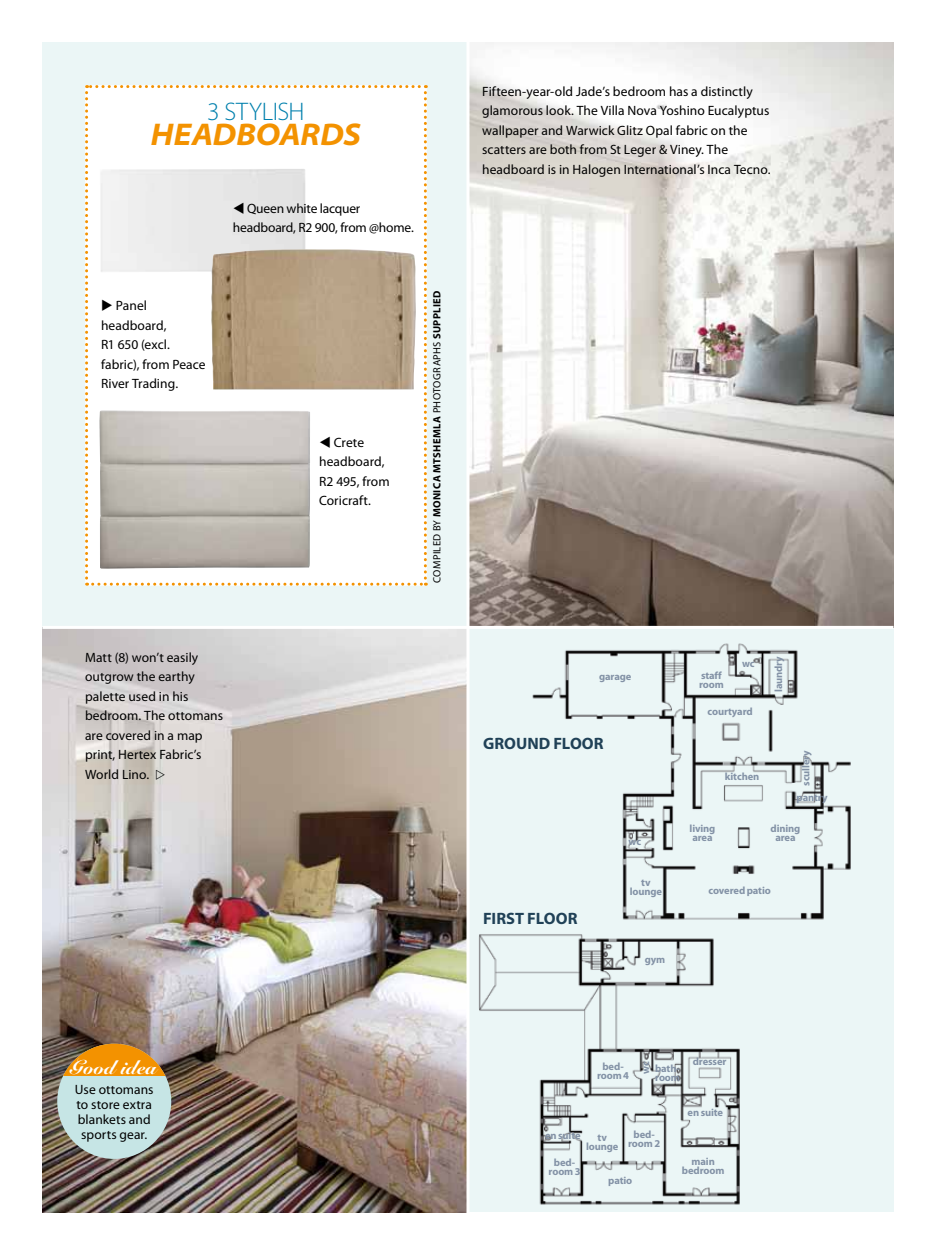
<style>
.page{position:relative;width:936px;height:1255px;background:#fff}
.page>*{position:absolute;margin:0;border:0;box-sizing:border-box;transform-origin:0 0}
.t1{font:italic 700 semi-expanded 31.5px "Myriad Pro";letter-spacing:-.005em;color:#f39200}
.t2{font:300 25.5px "Myriad Pro";letter-spacing:-.01em;color:#0080ad}
.t3{font:19.5px "Snell Roundhand LT Std Blk Scr";color:#fff}
.t4{font:700 16.5px "Myriad Pro";color:#204157}
.t5{font:13.5px/19.5px "Myriad Pro";letter-spacing:.005em;color:#000}
.t6{font:13.5px/19.5px "Myriad Pro";letter-spacing:-.015em;color:#000}
.t7{font:700 10.5px/9px "Myriad Pro";letter-spacing:-.01em;color:#8392a6;text-align:center}
.t8{font:700 10.5px "Myriad Pro";letter-spacing:.04em;color:#000}
.s1{font-weight:400}
</style>
<div class="page">
<div style="left:468px;top:627px;width:425px;height:585px;background:#ebf6f6"></div>
<img style="left:478px;top:934px;width:262px;height:271px">
<img style="left:532px;top:643px;width:319px;height:277px">
<div style="left:43px;top:43px;width:425px;height:584px;background:#ebf6f6"></div>
<div style="left:85px;top:85px;width:342px;height:500px;background:#fff"></div>
<img style="left:100px;top:169px;width:205px;height:103px">
<img style="left:469px;top:43px;width:424px;height:583px">
<img style="left:43px;top:629px;width:423px;height:583px">
<hr style="left:43px;top:626px;width:850px;height:3px;background:#fff">
<hr style="left:466px;top:34px;width:3px;height:1181px;background:#fff">
<div style="left:57px;top:1043px;width:114px;height:115px;background:#c6e5e5;border-radius:50%"></div>
<svg style="left:57px;top:1043px;width:114px;height:32px;fill:#f39200"></svg>
<img style="left:99px;top:410px;width:211px;height:158px">
<img style="left:211px;top:249px;width:205px;height:140px">
<svg style="left:156px;top:769px;width:9px;height:10px"></svg>
<h2 class="t2" style="left:207px;top:97px;width:99px">3 STYLISH</h2>
<h1 class="t1" style="left:151px;top:117px;width:211px">HEADBOARDS</h1>
<p class="t6" style="left:233px;top:199px;width:182px">▼ Queen white lacquer headboard, R2 900, from @home.</p>
<p class="t5" style="left:101px;top:296px;width:106px">◆ Panel headboard,<br>R1 650 (excl. fabric), from Peace<br>River Trading.</p>
<p class="t5" style="left:319px;top:433px;width:72px">▼ Crete headboard,<br>R2 495, from<br>Coricraft.</p>
<p class="t8" style="left:431px;top:582px;width:294px;rotate:-90deg"><span class="s1">COMPILED BY</span> MONICA MTSHEMLA <span class="s1">PHOTOGRAPHS</span> SUPPLIED</p>
<p class="t5" style="left:85px;top:647px;width:139px">Matt (8) won’t easily outgrow the earthy palette used in his bedroom. The ottomans are covered in a map print, Hertex Fabric’s<br>World Lino.</p>
<h3 class="t3" style="left:69px;top:1055px;width:88px">Good idea</h3>
<p class="t5" style="left:75px;top:1082px;width:80px;line-height:15px;text-align:center">Use ottomans to store extra blankets and sports gear.</p>
<p class="t5" style="left:482px;top:82px;width:290px">Fifteen-year-old Jade’s bedroom has a distinctly glamorous look. The Villa Nova Yoshino Eucalyptus wallpaper and Warwick Glitz Opal fabric on the scatters are both from St Leger &amp; Viney. The headboard is in Halogen International’s Inca Tecno.</p>
<p class="t7" style="left:599px;top:672px;width:34px">garage</p>
<p class="t4" style="left:483px;top:734px;width:24px">ground</p>
<p class="t4" style="left:553px;top:734px;width:11px">floor</p>
<p class="t4" style="left:483px;top:909px;width:9px">first</p>
<p class="t4" style="left:527px;top:909px;width:11px">floor</p>
<p class="t7" style="left:628px;top:836px;width:14px">wc</p>
<p class="t7" style="left:629px;top:878px;width:34px">tv lounge</p>
<p class="t7" style="left:644px;top:954px;width:22px">gym</p>
<p class="t7" style="left:699px;top:671px;width:26px;text-align:left">staff room</p>
<p class="t7" style="left:742px;top:659px;width:14px">wc</p>
<p class="t7" style="left:774px;top:692px;width:37px;rotate:-90deg">laundry</p>
<p class="t7" style="left:707px;top:707px;width:47px">courtyard</p>
<p class="t7" style="left:724px;top:772px;width:36px">kitchen</p>
<p class="t7" style="left:689px;top:824px;width:27px;text-align:left">living area</p>
<p class="t7" style="left:801px;top:785px;width:37px;rotate:-90deg">scullery</p>
<p class="t7" style="left:796px;top:793px;width:32px">pantry</p>
<p class="t7" style="left:770px;top:824px;width:31px">dining area</p>
<p class="t7" style="left:708px;top:885px;width:64px">covered patio</p>
<p class="t7" style="left:597px;top:1062px;width:34px">bed&shy;room 4</p>
<p class="t7" style="left:641px;top:1073px;width:14px;rotate:-90deg">wc</p>
<p class="t7" style="left:655px;top:1063px;width:26px;text-align:left">bath&shy;room</p>
<p class="t7" style="left:692px;top:1057px;width:35px">dresser</p>
<p class="t7" style="left:545px;top:1131px;width:37px">en suite</p>
<p class="t7" style="left:586px;top:1133px;width:34px">tv lounge</p>
<p class="t7" style="left:628px;top:1129px;width:34px">bed&shy;room 2</p>
<p class="t7" style="left:687px;top:1108px;width:37px">en suite</p>
<p class="t7" style="left:548px;top:1158px;width:34px">bed&shy;room 3</p>
<p class="t7" style="left:608px;top:1176px;width:26px">patio</p>
<p class="t7" style="left:682px;top:1157px;width:44px">main bedroom</p>
</div>
